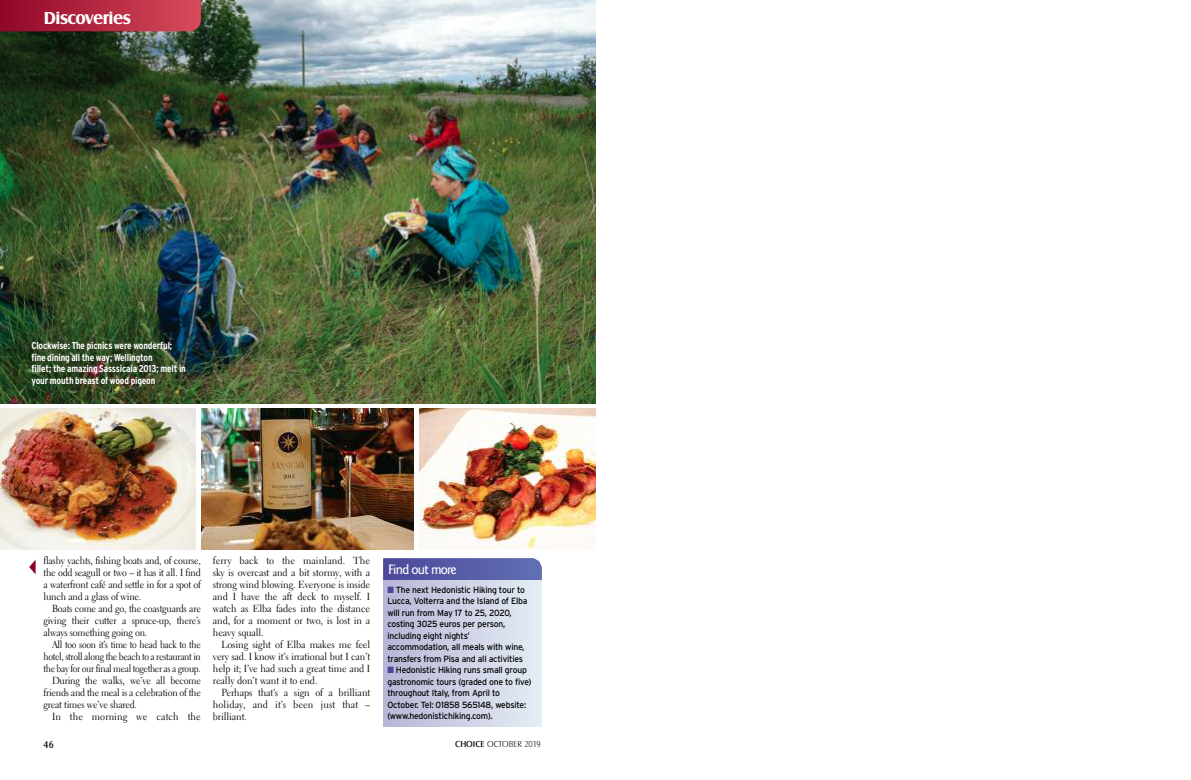
<style>
.page{position:relative;width:1191px;height:780px;background:#fff}
.page>*{position:absolute;margin:0;border:0;box-sizing:border-box;transform-origin:0 0}
.t1{font:700 18px "Castle EF";letter-spacing:-.03em;color:#fff}
.t2{font:500 14.1px "Goudy Sans";letter-spacing:-.05em;color:#fff}
.t3{font:10.2px/12px "Electra LH";letter-spacing:-.02em;color:#000;text-align:justify}
.t4{font:10.2px/12px "Electra LH";letter-spacing:-.02em;color:#000;text-align:justify;scale:.95 1}
.t5{font:10.2px "Electra LH";letter-spacing:-.02em;color:#000;scale:.92 1}
.t6{font:10.2px "Electra LH";letter-spacing:.01em;color:#000}
.t7{font:700 condensed 10px/11.5px "Interstate";letter-spacing:-.015em;color:#fff}
.t8{font:10px "Castle EF";color:#000}
.t9{font:9px/11.5px "Interstate";letter-spacing:-.025em;color:#000;scale:.95 1}
.t10{font:300 9px "Castle EF";color:#000}
.s1{color:#4d4899}
.s2{font-weight:400}
</style>
<div class="page">
<img style="left:0;top:0;width:595px;height:403px">
<svg style="left:0;top:0;width:201px;height:31px;background:#b32840"></svg>
<div style="left:383px;top:579px;width:158px;height:147px;background:linear-gradient(to right,#b8b6d6,#e3edf4)"></div>
<svg style="left:383px;top:558px;width:158px;height:22px;background:#585da7"></svg>
<img style="left:0;top:408px;width:196px;height:142px">
<img style="left:201px;top:408px;width:213px;height:142px">
<img style="left:420px;top:408px;width:175px;height:142px">
<h1 class="t1" style="left:44px;top:8px;width:89px">Discoveries</h1>
<p class="t7" style="left:32px;top:340px;width:156px">Clockwise: The picnics were wonderful; fine dining all the way; Wellington<br>fillet; the amazing Sasssicaia 2013; melt in your mouth breast of wood pigeon</p>
<p class="t4" style="left:44px;top:556px;width:167px">flashy yachts, fishing boats and, of course, the odd seagull or two – it has it all. I find a waterfront café and settle in for a spot of lunch and a glass of wine.</p>
<p class="t4" style="left:44px;top:604px;width:167px;text-indent:9px">Boats come and go, the coastguards are giving their cutter a spruce-up, there’s always something going on.</p>
<p class="t5" style="left:52px;top:640px;width:163px">All too soon it’s time to head back to the</p>
<p class="t5" style="left:44px;top:652px;width:172px">hotel, stroll along the beach to a restaurant in</p>
<p class="t5" style="left:44px;top:664px;width:172px">the bay for our final meal together as a group.</p>
<p class="t4" style="left:52px;top:676px;width:158px">During the walks, we’ve all become</p>
<p class="t4" style="left:44px;top:688px;width:167px">friends and the meal is a celebration of the</p>
<p class="t4" style="left:44px;top:700px;width:100px">great times we’ve shared.</p>
<p class="t6" style="left:52px;top:712px;width:150px">In the morning we catch the</p>
<p class="t3" style="left:213px;top:556px;width:159px">ferry back to the mainland. The sky is overcast and a bit stormy, with a strong wind blowing. Everyone is inside and I have the aft deck to myself. I watch as Elba fades into the distance and, for a moment or two, is lost in a heavy squall.</p>
<p class="t3" style="left:213px;top:640px;width:159px;text-indent:9px">Losing sight of Elba makes me feel very sad. I know it’s irrational but I can’t help it; I’ve had such a great time and I really don’t want it to end.</p>
<p class="t3" style="left:213px;top:688px;width:159px;text-indent:9px">Perhaps that’s a sign of a brilliant holiday, and it’s been just that – brilliant.</p>
<h2 class="t2" style="left:388px;top:563px;width:70px">Find out more</h2>
<p class="t9" style="left:387px;top:583px;width:149px"><span class="s1">■</span> The next Hedonistic Hiking tour to Lucca, Volterra and the Island of Elba will run from May 17 to 25, 2020, costing 3025 euros per person, including eight nights’ accommodation, all meals with wine, transfers from Pisa and all activities</p>
<p class="t9" style="left:387px;top:664px;width:153px"><span class="s1">■</span> Hedonistic Hiking runs small group gastronomic tours (graded one to five) throughout Italy, from April to October. Tel: 01858 565148, website: (www.hedonistichiking.com).</p>
<p class="t8" style="left:44px;top:738px;width:12px">46</p>
<p class="t10" style="left:455px;top:738px;width:87px"><span class="s2">CHOICE</span> OCTOBER 2019</p>
</div>
